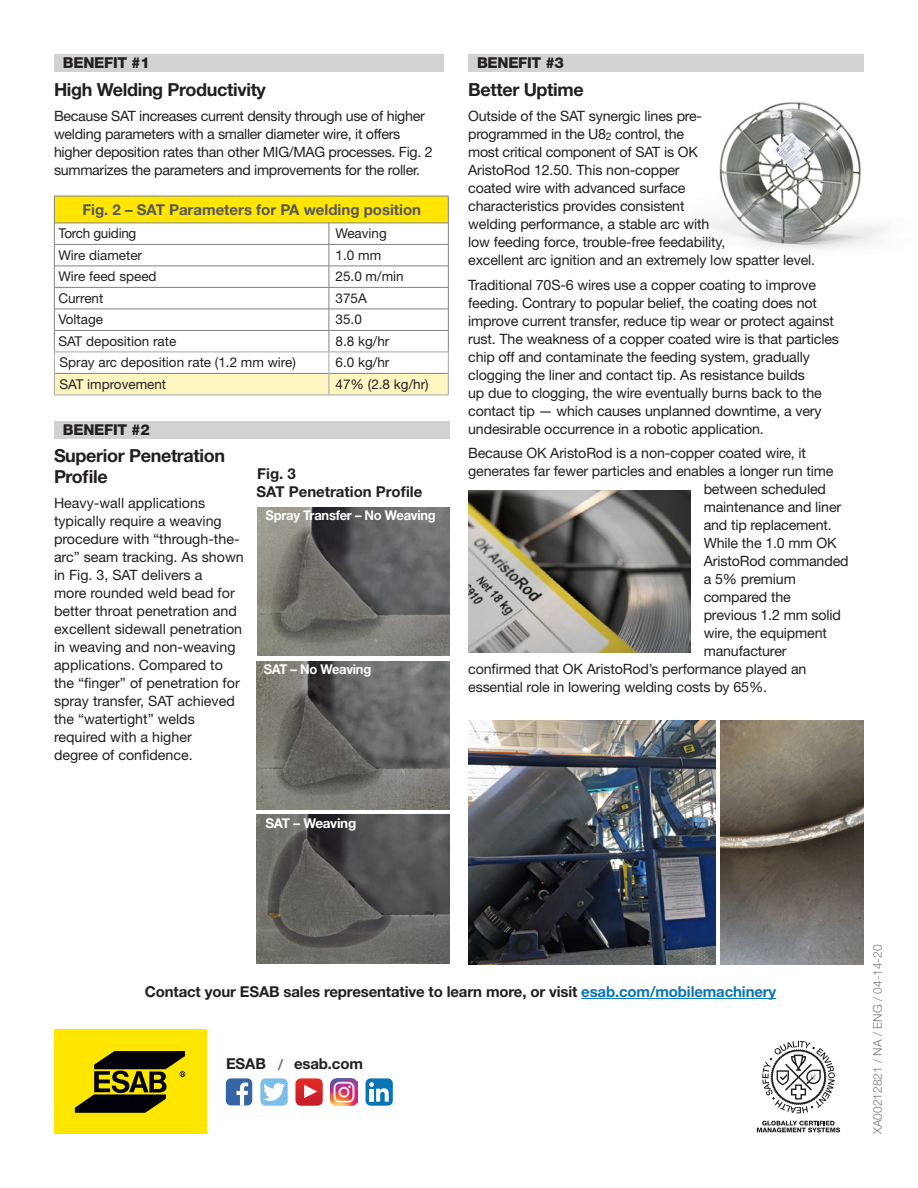
<style>
.page{position:relative;width:918px;height:1188px;background:#fff}
.page>*{position:absolute;margin:0;border:0;box-sizing:border-box;transform-origin:0 0}
.Body_Text{font:700 18px/21px "Helvetica Neue LT Std";letter-spacing:-.02em;color:#231f20}
.Body_Text-2{font:700 15px "Helvetica Neue LT Std";letter-spacing:-.01em;color:#231f20}
.Bullet_Style{font:700 15px "Helvetica Neue LT Std";color:#57585a}
.Body_Text-3{font:800 15px "Helvetica Neue LT Std";letter-spacing:-.02em;color:#231f20}
.Bullet_Style-2{font:700 15px/18px "Helvetica Neue LT Std";color:#231f20}
.Body_Text-4{font:14.25px/18px "Helvetica Neue LT Std";letter-spacing:-.01em;color:#231f20}
.Bullet_Style-3{font:13.5px "Helvetica Neue LT Std";color:#231f20}
.Bullet_Style-4{font:700 13.5px "Helvetica Neue LT Std";letter-spacing:-.02em;color:#fff;scale:.96 1}
.Bullet_Style-5{font:13.5px "Helvetica Neue LT Std";letter-spacing:-.02em;color:#231f20}
.Bullet_Style-6{font:700 13.5px "Helvetica Neue LT Std";letter-spacing:-.02em;color:#fff}
.t1{font:300 12px "Helvetica Neue LT Std";color:#76787b}
.s1{color:#0774b5}
.s2{color:#76787b}
</style>
<div class="page">
<img style="left:696px;top:101px;width:188px;height:148px">
<div style="left:54px;top:54px;width:389px;height:18px;background:#d1d2d4"></div>
<svg style="left:757px;top:1121px;width:83px;height:11px"></svg>
<svg style="left:762px;top:1041px;width:73px;height:72px"></svg>
<svg style="left:260px;top:1078px;width:28px;height:28px"></svg>
<img style="left:330px;top:1078px;width:28px;height:28px">
<svg style="left:366px;top:1078px;width:27px;height:28px"></svg>
<svg style="left:226px;top:1078px;width:26px;height:27px"></svg>
<svg style="left:295px;top:1078px;width:28px;height:28px"></svg>
<div style="left:54px;top:1030px;width:152px;height:104px;background:#ffe601"></div>
<svg style="left:75px;top:1051px;width:110px;height:62px"></svg>
<hr style="left:581px;top:998px;width:195px;height:1px;background:#0774b5">
<div style="left:468px;top:54px;width:396px;height:18px;background:#d1d2d4"></div>
<svg style="left:54px;top:196px;width:395px;height:199px"></svg>
<hr style="left:54px;top:395px;width:275px;height:1px;background:#a5a6aa">
<hr style="left:329px;top:395px;width:120px;height:1px;background:#a5a6aa">
<img style="left:468px;top:490px;width:222px;height:163px">
<img style="left:257px;top:507px;width:192px;height:149px">
<img style="left:257px;top:661px;width:192px;height:149px">
<img style="left:257px;top:815px;width:192px;height:148px">
<div style="left:54px;top:421px;width:396px;height:18px;background:#d1d2d4"></div>
<img style="left:469px;top:720px;width:247px;height:244px">
<img style="left:721px;top:720px;width:143px;height:244px">
<p class="Body_Text-3" style="left:63px;top:54px;width:89px">BENEFIT #1</p>
<p class="Body_Text" style="left:54px;top:79px;width:213px">High Welding Productivity</p>
<p class="Body_Text-4" style="left:54px;top:106px;width:380px">Because SAT increases current density through use of higher welding parameters with a smaller diameter wire, it offers higher deposition rates than other MIG/MAG processes. Fig. 2 summarizes the parameters and improvements for the roller.</p>
<p class="Bullet_Style" style="left:82px;top:200px;width:340px">Fig. 2 – SAT Parameters for PA welding position</p>
<p class="Bullet_Style-5" style="left:58px;top:226px;width:80px">Torch guiding</p>
<p class="Bullet_Style-3" style="left:336px;top:226px;width:53px">Weaving</p>
<p class="Bullet_Style-3" style="left:58px;top:247px;width:85px">Wire diameter</p>
<p class="Bullet_Style-3" style="left:336px;top:247px;width:47px">1.0 mm</p>
<p class="Bullet_Style-3" style="left:58px;top:269px;width:100px">Wire feed speed</p>
<p class="Bullet_Style-3" style="left:336px;top:269px;width:70px">25.0 m/min</p>
<p class="Bullet_Style-3" style="left:58px;top:290px;width:47px">Current</p>
<p class="Bullet_Style-3" style="left:336px;top:290px;width:33px">375A</p>
<p class="Bullet_Style-3" style="left:58px;top:312px;width:46px">Voltage</p>
<p class="Bullet_Style-3" style="left:336px;top:312px;width:28px">35.0</p>
<p class="Bullet_Style-3" style="left:58px;top:333px;width:120px">SAT deposition rate</p>
<p class="Bullet_Style-3" style="left:336px;top:333px;width:55px">8.8 kg/hr</p>
<p class="Bullet_Style-3" style="left:59px;top:355px;width:238px">Spray arc deposition rate (1.2 mm wire)</p>
<p class="Bullet_Style-3" style="left:336px;top:355px;width:55px">6.0 kg/hr</p>
<p class="Bullet_Style-3" style="left:59px;top:376px;width:108px">SAT improvement</p>
<p class="Bullet_Style-3" style="left:336px;top:376px;width:95px">47% (2.8 kg/hr)</p>
<p class="Body_Text-3" style="left:63px;top:420px;width:89px">BENEFIT #2</p>
<p class="Body_Text" style="left:54px;top:445px;width:173px">Superior Penetration<br>Profile</p>
<p class="Body_Text-4" style="left:54px;top:494px;width:191px">Heavy-wall applications typically require a weaving procedure with “through-the&shy;arc” seam tracking. As shown in Fig. 3, SAT delivers a<br>more rounded weld bead for better throat penetration and excellent sidewall penetration in weaving and non-weaving applications. Compared to the “finger” of penetration for spray transfer, SAT achieved the “watertight” welds required with a higher<br>degree of confidence.</p>
<p class="Bullet_Style-2" style="left:256px;top:464px;width:167px">Fig. 3<br>SAT Penetration Profile</p>
<p class="Bullet_Style-4" style="left:266px;top:507px;width:179px">Spray Transfer – No Weaving</p>
<p class="Bullet_Style-4" style="left:264px;top:661px;width:113px">SAT – No Weaving</p>
<p class="Bullet_Style-6" style="left:265px;top:814px;width:92px">SAT – Weaving</p>
<p class="Body_Text-3" style="left:477px;top:54px;width:89px">BENEFIT #3</p>
<p class="Body_Text" style="left:468px;top:79px;width:117px">Better Uptime</p>
<p class="Body_Text-4" style="left:468px;top:107px;width:349px">Outside of the SAT synergic lines pre-<br>programmed in the U8<sub>2</sub> control, the<br>most critical component of SAT is OK<br>AristoRod 12.50. This non-copper<br>coated wire with advanced surface<br>characteristics provides consistent<br>welding performance, a stable arc with<br>low feeding force, trouble-free feedability,<br>excellent arc ignition and an extremely low spatter level.</p>
<p class="Body_Text-4" style="left:468px;top:275px;width:372px">Traditional 70S-6 wires use a copper coating to improve feeding. Contrary to popular belief, the coating does not improve current transfer, reduce tip wear or protect against rust. The weakness of a copper coated wire is that particles chip off and contaminate the feeding system, gradually clogging the liner and contact tip. As resistance builds<br>up due to clogging, the wire eventually burns back to the contact tip — which causes unplanned downtime, a very undesirable occurrence in a robotic application.</p>
<p class="Body_Text-4" style="left:468px;top:444px;width:339px">Because OK AristoRod is a non-copper coated wire, it</p>
<p class="Body_Text-4" style="left:468px;top:462px;width:367px">generates far fewer particles and enables a longer run time</p>
<p class="Body_Text-4" style="left:704px;top:480px;width:124px">between scheduled</p>
<p class="Body_Text-4" style="left:704px;top:498px;width:139px">maintenance and liner</p>
<p class="Body_Text-4" style="left:704px;top:516px;width:130px">and tip replacement.</p>
<p class="Body_Text-4" style="left:704px;top:534px;width:134px">While the 1.0 mm OK</p>
<p class="Body_Text-4" style="left:704px;top:552px;width:146px">AristoRod commanded</p>
<p class="Body_Text-4" style="left:704px;top:570px;width:94px">a 5% premium</p>
<p class="Body_Text-4" style="left:704px;top:588px;width:89px">compared the</p>
<p class="Body_Text-4" style="left:704px;top:606px;width:139px">previous 1.2 mm solid</p>
<p class="Body_Text-4" style="left:704px;top:624px;width:125px">wire, the equipment</p>
<p class="Body_Text-4" style="left:704px;top:642px;width:84px">manufacturer</p>
<p class="Body_Text-4" style="left:468px;top:660px;width:340px">confirmed that OK AristoRod’s performance played an</p>
<p class="Body_Text-4" style="left:468px;top:678px;width:300px">essential role in lowering welding costs by 65%.</p>
<p class="Body_Text-2" style="left:145px;top:982px;width:633px">Contact your ESAB sales representative to learn more, or visit <span class="s1">esab.com/mobilemachinery</span></p>
<p class="Body_Text-2" style="left:226px;top:1054px;width:138px">ESAB <span class="s2">/</span> esab.com</p>
<p class="t1" style="left:870px;top:1134px;width:191px;rotate:-90deg">XA00212821 / NA / ENG / 04-14-20</p>
</div>
